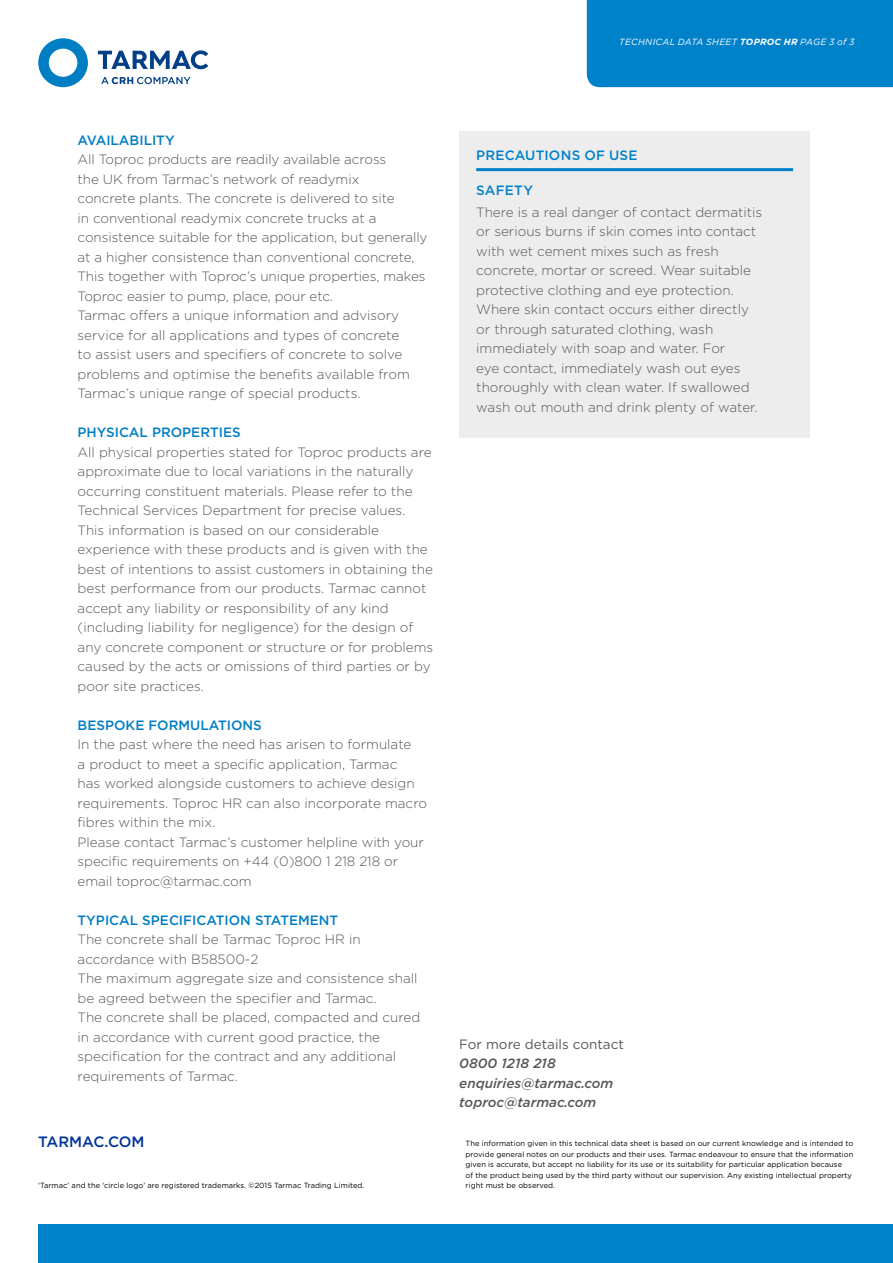
<style>
.page{position:relative;width:893px;height:1263px;background:#fff}
.page>*{position:absolute;margin:0;border:0;box-sizing:border-box;transform-origin:0 0}
.t1{font:500 15px "Gotham";color:#039}
.t2{font:300 13.5px/19.5px "Gotham";color:#575756}
.t3{font:500 13.5px "Gotham";color:#007ec3}
.t4{font:italic 500 13.5px/19.5px "Gotham";color:#575756}
.t5{font:500 13.5px "Gotham";letter-spacing:.015em;color:#0082ca}
.t6{font:13.5px "Gotham";color:#575756}
.t7{font:italic 9px "Gotham";letter-spacing:.03em;color:#fff}
.t8{font:7.5px/10.5px "Gotham";letter-spacing:.005em;color:#000}
.s1{font-weight:700}
</style>
<div class="page">
<div style="left:38px;top:1225px;width:855px;height:38px;background:#0082ca"></div>
<svg style="left:101px;top:77px;width:90px;height:7px"></svg>
<svg style="left:98px;top:50px;width:110px;height:19px"></svg>
<svg style="left:38px;top:38px;width:50px;height:49px"></svg>
<div style="left:587px;top:0;width:306px;height:87px;background:#0082ca"></div>
<div style="left:459px;top:132px;width:351px;height:306px;background:#ededed"></div>
<hr style="left:476px;top:168px;width:317px;height:3px;background:#0082ca">
<p class="t7" style="left:619px;top:37px;width:237px">TECHNICAL DATA SHEET <span class="s1">TOPROC HR</span> PAGE 3 of 3</p>
<p class="t3" style="left:78px;top:131px;width:99px">AVAILABILITY</p>
<p class="t2" style="left:78px;top:149px;width:351px">All Toproc products are readily available across<br>the UK from Tarmac’s network of readymix<br>concrete plants. The concrete is delivered to site<br>in conventional readymix concrete trucks at a consistence suitable for the application, but generally at a higher consistence than conventional concrete, This together with Toproc’s unique properties, makes Toproc easier to pump, place, pour etc.<br>Tarmac offers a unique information and advisory service for all applications and types of concrete<br>to assist users and specifiers of concrete to solve problems and optimise the benefits available from Tarmac’s unique range of special products.</p>
<p class="t3" style="left:78px;top:424px;width:165px">PHYSICAL PROPERTIES</p>
<p class="t2" style="left:78px;top:442px;width:357px">All physical properties stated for Toproc products are approximate due to local variations in the naturally occurring constituent materials. Please refer to the Technical Services Department for precise values.<br>This information is based on our considerable experience with these products and is given with the best of intentions to assist customers in obtaining the best performance from our products. Tarmac cannot accept any liability or responsibility of any kind (including liability for negligence) for the design of any concrete component or structure or for problems caused by the acts or omissions of third parties or by poor site practices.</p>
<p class="t3" style="left:78px;top:716px;width:186px">BESPOKE FORMULATIONS</p>
<p class="t2" style="left:78px;top:734px;width:351px">In the past where the need has arisen to formulate<br>a product to meet a specific application, Tarmac<br>has worked alongside customers to achieve design requirements. Toproc HR can also incorporate macro fibres within the mix.<br>Please contact Tarmac’s customer helpline with your specific requirements on +44 (0)800 1 218 218 or email toproc@tarmac.com</p>
<p class="t3" style="left:78px;top:911px;width:262px">TYPICAL SPECIFICATION STATEMENT</p>
<p class="t2" style="left:78px;top:929px;width:344px">The concrete shall be Tarmac Toproc HR in accordance with B58500-2<br>The maximum aggregate size and consistence shall be agreed between the specifier and Tarmac.<br>The concrete shall be placed, compacted and cured in accordance with current good practice, the specification for the contract and any additional requirements of Tarmac.</p>
<p class="t1" style="left:38px;top:1132px;width:108px">TARMAC.COM</p>
<p class="t8" style="left:38px;top:1180px;width:328px">‘Tarmac’ and the ‘circle logo’ are registered trademarks. ©2015 Tarmac Trading Limited.</p>
<p class="t5" style="left:476px;top:146px;width:163px">PRECAUTIONS OF USE</p>
<p class="t5" style="left:476px;top:181px;width:58px">SAFETY</p>
<p class="t2" style="left:476px;top:202px;width:287px">There is a real danger of contact dermatitis or serious burns if skin comes into contact with wet cement mixes such as fresh concrete, mortar or screed. Wear suitable protective clothing and eye protection.<br>Where skin contact occurs either directly or through saturated clothing, wash immediately with soap and water. For<br>eye contact, immediately wash out eyes thoroughly with clean water. If swallowed wash out mouth and drink plenty of water.</p>
<p class="t6" style="left:459px;top:1035px;width:166px">For more details contact</p>
<p class="t4" style="left:459px;top:1053px;width:156px">0800 1218 218 enquiries@tarmac.com toproc@tarmac.com</p>
<p class="t8" style="left:466px;top:1138px;width:389px">The information given in this technical data sheet is based on our current knowledge and is intended to provide general notes on our products and their uses. Tarmac endeavour to ensure that the information given is accurate, but accept no liability for its use or its suitability for particular application because<br>of the product being used by the third party without our supervision. Any existing intellectual property right must be observed.</p>
</div>
